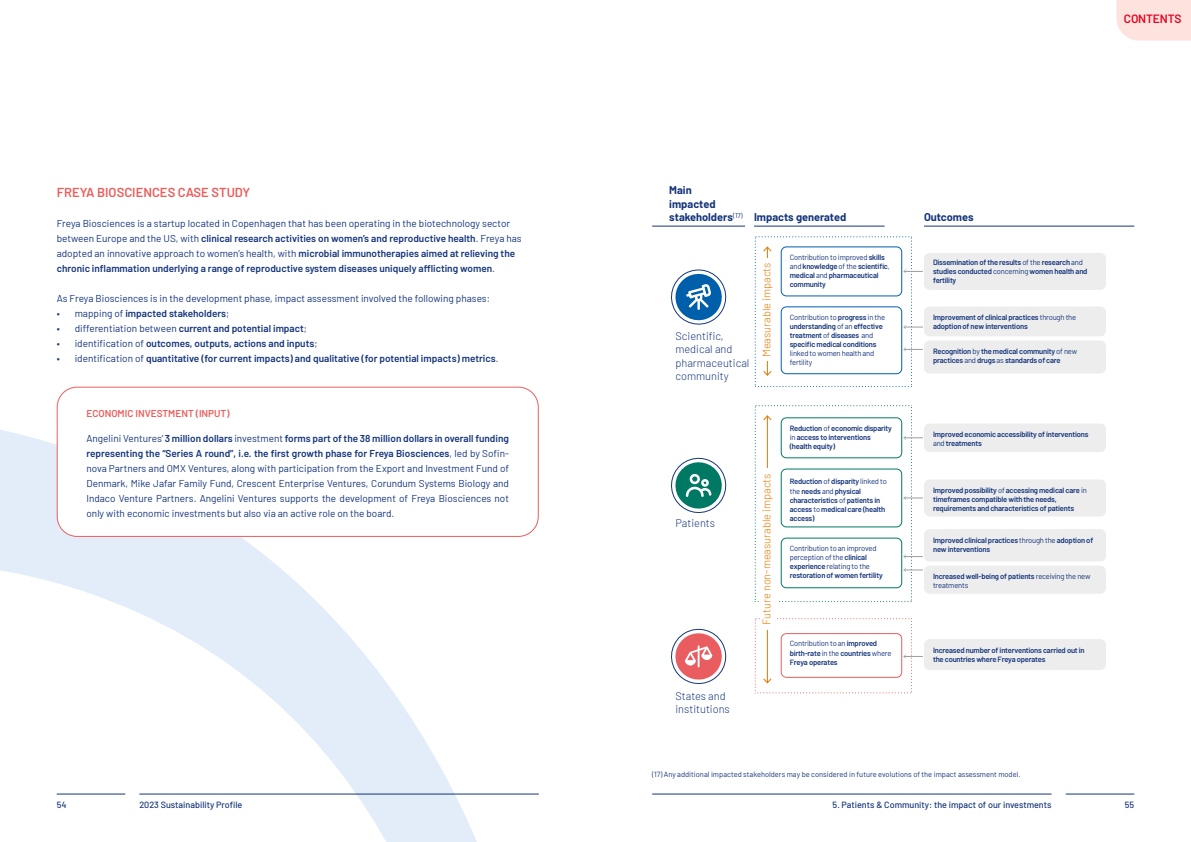
<style>
.page{position:relative;width:1191px;height:842px;background:#fff}
.page>*{position:absolute;margin:0;border:0;box-sizing:border-box;transform-origin:0 0}
.t1{font:600 13px "Barlow";color:#eb5e5c}
.t2{font:600 12px "Barlow";letter-spacing:-.015em;color:#e40523}
.t3{font:300 11px/13.2px "Barlow";color:#15357b}
.t4{font:700 11px/13.2px "Barlow";color:#15357b}
.t5{font:300 11px "Barlow";color:#e70}
.t6{font:600 10px/15px "Barlow";color:#15357b}
.t7{font:10px/15px "Barlow";color:#15357b;text-align:justify}
.t8{font:600 10px "Barlow";color:#eb5e5c}
.t9{font:500 9px "Barlow";color:#15357b}
.t10{font:600 7.6px/9.1px "Barlow";letter-spacing:-.025em;color:#15357b}
.t11{font:7.6px/9.1px "Barlow";letter-spacing:-.025em;color:#15357b}
.t12{font:7.5px "Barlow";color:#15357b}
.t13{font:7px "Barlow";color:#15357b}
.s1{font-weight:400}
.s2{font-weight:600}
</style>
<div class="page">
<div style="left:924px;top:253px;width:182px;height:37px;background:#ededed;border-radius:6px"></div>
<svg style="left:671px;top:457px;width:56px;height:56px"></svg>
<div style="left:924px;top:306px;width:182px;height:30px;background:#ededed;border-radius:6px"></div>
<div style="left:924px;top:340px;width:182px;height:33px;background:#ededed;border-radius:6px"></div>
<div style="left:924px;top:424px;width:182px;height:28px;background:#ededed;border-radius:6px"></div>
<div style="left:924px;top:479px;width:182px;height:37px;background:#ededed;border-radius:6px"></div>
<div style="left:924px;top:529px;width:182px;height:32px;background:#ededed;border-radius:6px"></div>
<div style="left:924px;top:566px;width:182px;height:28px;background:#ededed;border-radius:6px"></div>
<div style="left:924px;top:639px;width:182px;height:31px;background:#ededed;border-radius:6px"></div>
<hr style="left:652px;top:226px;width:93px;height:1px;background:#15357b">
<hr style="left:754px;top:226px;width:130px;height:1px;background:#15357b">
<hr style="left:924px;top:226px;width:210px;height:1px;background:#15357b">
<svg style="left:671px;top:628px;width:56px;height:56px"></svg>
<svg style="left:671px;top:269px;width:56px;height:56px"></svg>
<svg style="left:754px;top:618px;width:168px;height:75px"></svg>
<svg style="left:754px;top:405px;width:168px;height:197px"></svg>
<svg style="left:754px;top:236px;width:168px;height:151px"></svg>
<div style="left:759px;top:259px;width:17px;height:102px;background:#fff"></div>
<div style="left:759px;top:469px;width:17px;height:161px;background:#fff"></div>
<hr style="left:1065px;top:794px;width:69px;height:1px;background:#15357b">
<hr style="left:139px;top:794px;width:400px;height:1px;background:#15357b">
<hr style="left:652px;top:794px;width:399px;height:1px;background:#15357b">
<svg style="left:0;top:423px;width:483px;height:419px"></svg>
<div style="left:57px;top:387px;width:481px;height:149px;background:#fff;border-radius:20px"></div>
<div style="left:57px;top:387px;width:482px;height:150px;border:1px solid #eb5e5c;border-radius:20px"></div>
<div style="left:1116px;top:0;width:75px;height:41px;background:#fce3de"></div>
<h1 class="t1" style="left:57px;top:182px;width:195px">FREYA BIOSCIENCES CASE STUDY</h1>
<p class="t6" style="left:57px;top:215px;width:466px"><span class="s1">Freya Biosciences is a startup located in Copenhagen that has been operating in the biotechnology sector between Europe and the US, with</span> clinical research activities on women’s and reproductive health<span class="s1">. Freya has adopted an innovative approach to women’s health, with</span> microbial immunotherapies aimed at relieving the chronic inflammation underlying a range of reproductive system diseases uniquely afflicting women<span class="s1">.</span></p>
<h3 class="t7" style="left:57px;top:290px;width:435px">As Freya Biosciences is in the development phase, impact assessment involved the following phases:</h3>
<h3 class="t6" style="left:57px;top:305px;width:174px"><span class="s1">• mapping of</span> impacted stakeholders<span class="s1">;</span></h3>
<h3 class="t6" style="left:57px;top:320px;width:252px"><span class="s1">• differentiation between</span> current and potential impact<span class="s1">;</span></h3>
<h3 class="t6" style="left:57px;top:335px;width:262px"><span class="s1">• identification of</span> outcomes, outputs, actions and inputs<span class="s1">;</span></h3>
<h3 class="t6" style="left:57px;top:350px;width:443px"><span class="s1">• identification of</span> quantitative (for current impacts) and qualitative (for potential impacts) metrics<span class="s1">.</span></h3>
<h3 class="t8" style="left:86px;top:406px;width:144px">ECONOMIC INVESTMENT (INPUT)</h3>
<p class="t7" style="left:86px;top:430px;width:424px">Angelini Ventures’ <span class="s2">3 million dollars</span> investment <span class="s2">forms part of the 38 million dollars in overall funding representing the “Series A round”, i.e. the first growth phase for Freya Biosciences</span>, led by Sofin&shy;nova Partners and OMX Ventures, along with participation from the Export and Investment Fund of Denmark, Mike Jafar Family Fund, Crescent Enterprise Ventures, Corundum Systems Biology and Indaco Venture Partners. Angelini Ventures supports the development of Freya Biosciences not only with economic investments but also via an active role on the board.</p>
<h2 class="t2" style="left:1124px;top:10px;width:59px">CONTENTS</h2>
<h3 class="t4" style="left:669px;top:183px;width:65px">Main impacted stakeholders</h3>
<p class="t13" style="left:733px;top:210px;width:11px">(17)</p>
<h3 class="t4" style="left:754px;top:209px;width:94px">Impacts generated</h3>
<h3 class="t4" style="left:924px;top:209px;width:51px">Outcomes</h3>
<h3 class="t3" style="left:675px;top:329px;width:75px">Scientific, medical and pharmaceutical community</h3>
<h3 class="t5" style="left:758px;top:357px;width:96px;rotate:-90deg">Measurable impacts</h3>
<p class="t10" style="left:789px;top:252px;width:101px"><span class="s1">Contribution to improved</span> skills <span class="s1">and</span> knowledge <span class="s1">of the</span> scientific<span class="s1">, </span>medical <span class="s1">and</span> pharmaceutical community</p>
<p class="t10" style="left:933px;top:257px;width:156px">Dissemination of the results <span class="s1">of the</span> research <span class="s1">and </span>studies conducted <span class="s1">concerning</span> women health and fertility</p>
<p class="t10" style="left:933px;top:312px;width:145px">Improvement of clinical practices <span class="s1">through the </span>adoption of new interventions</p>
<p class="t10" style="left:933px;top:346px;width:146px">Recognition <span class="s1">by</span> the medical community <span class="s1">of new </span>practices <span class="s1">and</span> drugs <span class="s1">as</span> standards of care</p>
<p class="t10" style="left:789px;top:312px;width:97px"><span class="s1">Contribution to</span> progress <span class="s1">in the </span>understanding <span class="s1">of an</span> effective treatment <span class="s1">of</span> diseases <span class="s1">and </span>specific medical conditions</p>
<p class="t11" style="left:789px;top:348px;width:86px">linked to women health and fertility</p>
<h3 class="t3" style="left:675px;top:516px;width:41px">Patients</h3>
<h3 class="t3" style="left:675px;top:688px;width:56px">States and institutions</h3>
<h3 class="t5" style="left:758px;top:625px;width:153px;rotate:-90deg">Future non-measurable impacts</h3>
<p class="t10" style="left:789px;top:423px;width:104px">Reduction <span class="s1">of</span> economic disparity <span class="s1">in</span> access to interventions (health equity)</p>
<p class="t10" style="left:789px;top:477px;width:99px">Reduction <span class="s1">of</span> disparity <span class="s1">linked to the</span> needs <span class="s1">and</span> physical characteristics <span class="s1">of</span> patients in access <span class="s1">to</span> medical care (health access)</p>
<p class="t11" style="left:789px;top:543px;width:94px">Contribution to an improved perception of the <span class="s2">clinical experience</span> relating to the <span class="s2">restoration of women fertility</span></p>
<p class="t10" style="left:789px;top:639px;width:103px"><span class="s1">Contribution to an</span> improved birth-rate <span class="s1">in the</span> countries <span class="s1">where<br></span>Freya operates</p>
<p class="t10" style="left:933px;top:429px;width:157px">Improved economic accessibility of interventions <span class="s1">and</span> treatments</p>
<p class="t10" style="left:933px;top:485px;width:155px">Improved possibility <span class="s1">of</span> accessing medical care <span class="s1">in </span>timeframes compatible with the needs, requirements and characteristics of patients</p>
<p class="t10" style="left:933px;top:535px;width:162px">Improved clinical practices <span class="s1">through the</span> adoption of new interventions</p>
<p class="t10" style="left:933px;top:571px;width:159px">Increased well-being of patients <span class="s1">receiving the new treatments</span></p>
<p class="t10" style="left:933px;top:645px;width:153px">Increased number of interventions carried out in the countries where Freya operates</p>
<p class="t12" style="left:652px;top:769px;width:370px">(17) Any additional impacted stakeholders may be considered in future evolutions of the impact assessment model.</p>
<p class="t9" style="left:57px;top:798px;width:11px">54</p>
<p class="t9" style="left:139px;top:798px;width:104px">2023 Sustainability Profile</p>
<p class="t9" style="left:832px;top:798px;width:220px">5. Patients &amp; Community: the impact of our investments</p>
<p class="t9" style="left:1124px;top:798px;width:11px">55</p>
</div>
